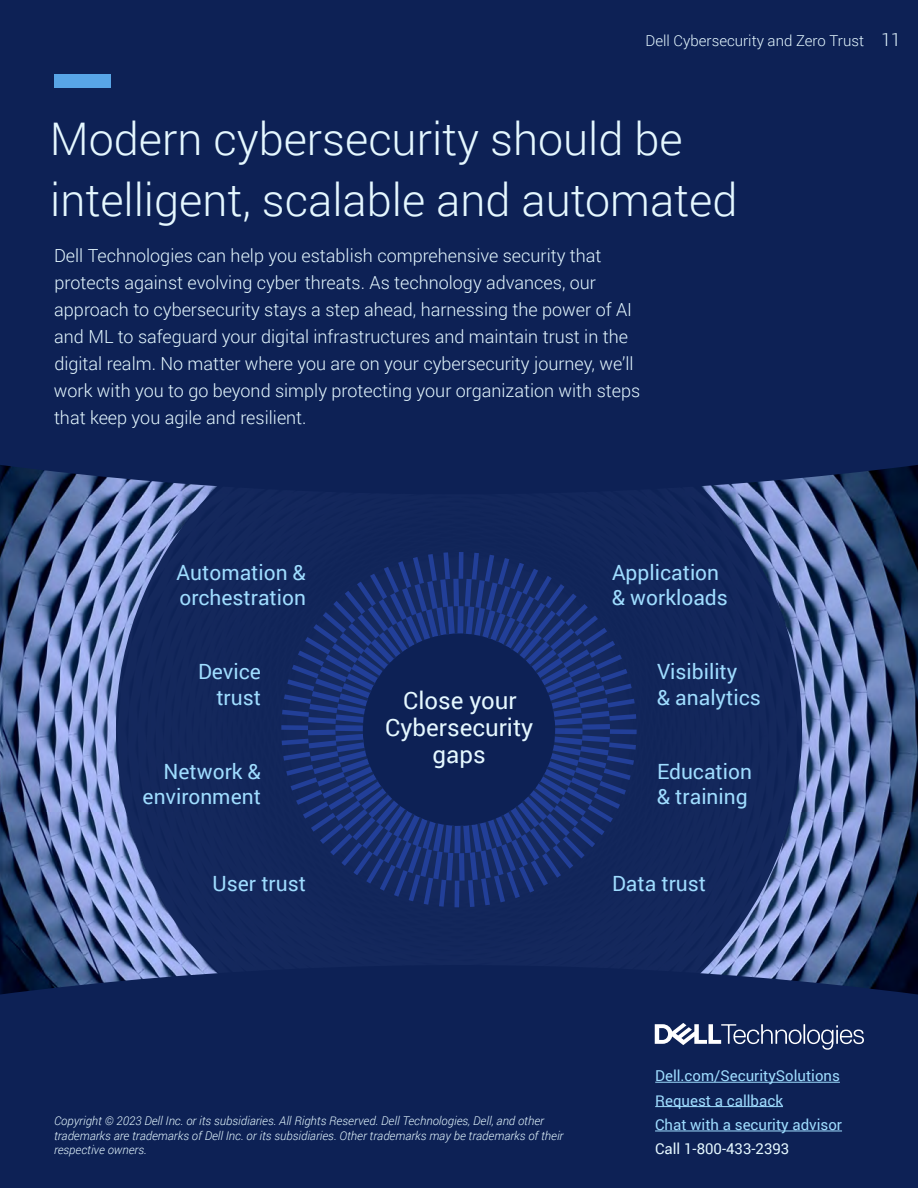
<style>
.page{position:relative;width:918px;height:1188px;background:#0d2155}
.page>*{position:absolute;margin:0;border:0;box-sizing:border-box;transform-origin:0 0}
.t1{font:300 45px/60.8px "Roboto";color:#e5f8ff}
.t2{font:24px/27px "Roboto";color:#e5f8ff;text-align:center}
.t3{font:21px/25.2px "Roboto";color:#9fddff}
.t4{font:300 18px/27px "Roboto";color:#e5f8ff}
.t5{font:15px/24.3px "Roboto";color:#9fddff}
.t6{font:300 15px "Roboto";color:#e5f8ff}
.t7{font:15px "Roboto";color:#e5f8ff}
.t8{font:italic 300 12px/14.4px "Roboto";color:#e5f8ff}
.s1{font-size:18px}
</style>
<div class="page">
<img style="left:0;top:494px;width:918px;height:471px">
<div style="left:116px;top:387px;width:686px;height:686px;background:#0d2155;border-radius:50%"></div>
<svg style="left:281px;top:552px;width:356px;height:356px"></svg>
<div style="left:54px;top:74px;width:57px;height:14px;background:#58a5e6"></div>
<svg style="left:0;top:465px;width:918px;height:29px"></svg>
<svg style="left:0;top:965px;width:918px;height:166px"></svg>
<div style="left:363px;top:634px;width:192px;height:192px;background:#0d2155;border-radius:50%"></div>
<svg style="left:655px;top:1023px;width:209px;height:27px"></svg>
<hr style="left:655px;top:1082px;width:185px;height:1px;background:#9fddff">
<hr style="left:655px;top:1106px;width:128px;height:1px;background:#9fddff">
<hr style="left:655px;top:1131px;width:187px;height:1px;background:#9fddff">
<p class="t6" style="left:646px;top:31px;width:257px">Dell Cybersecurity and Zero Trust <span class="s1">11</span></p>
<h1 class="t1" style="left:50px;top:107px;width:689px">Modern cybersecurity should be intelligent, scalable and automated</h1>
<p class="t4" style="left:54px;top:241px;width:588px">Dell Technologies can help you establish comprehensive security that protects against evolving cyber threats. As technology advances, our approach to cybersecurity stays a step ahead, harnessing the power of AI and ML to safeguard your digital infrastructures and maintain trust in the digital realm. No matter where you are on your cybersecurity journey, we’ll work with you to go beyond simply protecting your organization with steps that keep you agile and resilient.</p>
<p class="t3" style="left:177px;top:559px;width:131px">Automation &amp; orchestration</p>
<p class="t3" style="left:198px;top:658px;width:64px;text-align:right">Device trust</p>
<p class="t3" style="left:143px;top:758px;width:120px;text-align:right">Network &amp; environment</p>
<p class="t3" style="left:213px;top:870px;width:95px">User trust</p>
<h2 class="t2" style="left:385px;top:686px;width:150px">Close your<br>Cybersecurity gaps</h2>
<p class="t3" style="left:612px;top:559px;width:117px">Application &amp; workloads</p>
<p class="t3" style="left:657px;top:658px;width:105px">Visibility<br>&amp; analytics</p>
<p class="t3" style="left:657px;top:758px;width:97px">Education &amp; training</p>
<p class="t3" style="left:612px;top:870px;width:96px">Data trust</p>
<p class="t8" style="left:54px;top:1114px;width:511px">Copyright © 2023 Dell Inc. or its subsidiaries. All Rights Reserved. Dell Technologies, Dell, and other trademarks are trademarks of Dell Inc. or its subsidiaries. Other trademarks may be trademarks of their respective owners.</p>
<p class="t5" style="left:655px;top:1063px;width:189px">Dell.com/SecuritySolutions<br>Request a callback<br>Chat with a security advisor</p>
<p class="t7" style="left:655px;top:1138px;width:136px">Call 1-800-433-2393</p>
</div>
